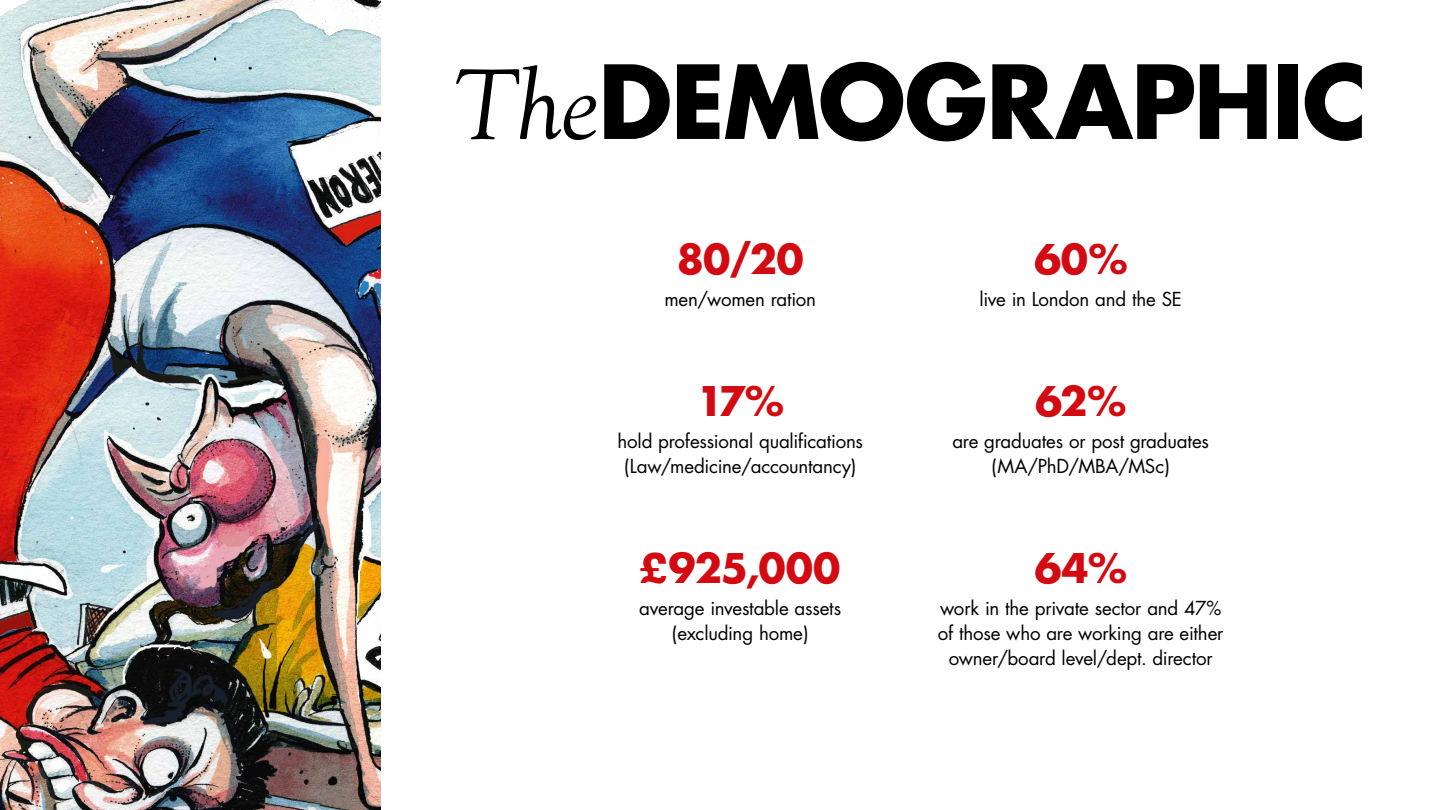
<style>
.page{position:relative;width:1440px;height:810px;background:#fff}
.page>*{position:absolute;margin:0;border:0;box-sizing:border-box;transform-origin:0 0}
.t1{font:700 99px "Futura";letter-spacing:-.015em;color:#000}
.t2{font:700 39.75px "Futura";letter-spacing:-.015em;color:#d30a11}
.t3{font:18.75px/24.8px "Futura";letter-spacing:-.01em;color:#000;text-align:center}
.s1{font-family:"Goudy";font-weight:400;font-style:italic}
</style>
<div class="page">
<img style="left:0;top:0;width:381px;height:810px">
<h1 class="t1" style="left:453px;top:36px;width:916px"><span class="s1">The</span>DEMOGRAPHIC</h1>
<h2 class="t2" style="left:677px;top:233px;width:129px">80/20</h2>
<p class="t3" style="left:664px;top:287px;width:153px">men/women ration</p>
<h2 class="t2" style="left:697px;top:375px;width:89px">17%</h2>
<p class="t3" style="left:618px;top:429px;width:247px">hold professional qualifications (Law/medicine/accountancy)</p>
<h2 class="t2" style="left:640px;top:542px;width:202px">£925,000</h2>
<p class="t3" style="left:639px;top:596px;width:203px">average investable assets (excluding home)</p>
<h2 class="t2" style="left:1034px;top:233px;width:95px">60%</h2>
<p class="t3" style="left:980px;top:287px;width:204px">live in London and the SE</p>
<h2 class="t2" style="left:1035px;top:375px;width:93px">62%</h2>
<p class="t3" style="left:952px;top:429px;width:258px">are graduates or post graduates (MA/PhD/MBA/MSc)</p>
<h2 class="t2" style="left:1034px;top:542px;width:94px">64%</h2>
<p class="t3" style="left:938px;top:596px;width:287px">work in the private sector and 47% of those who are working are either owner/board level/dept. director</p>
</div>
